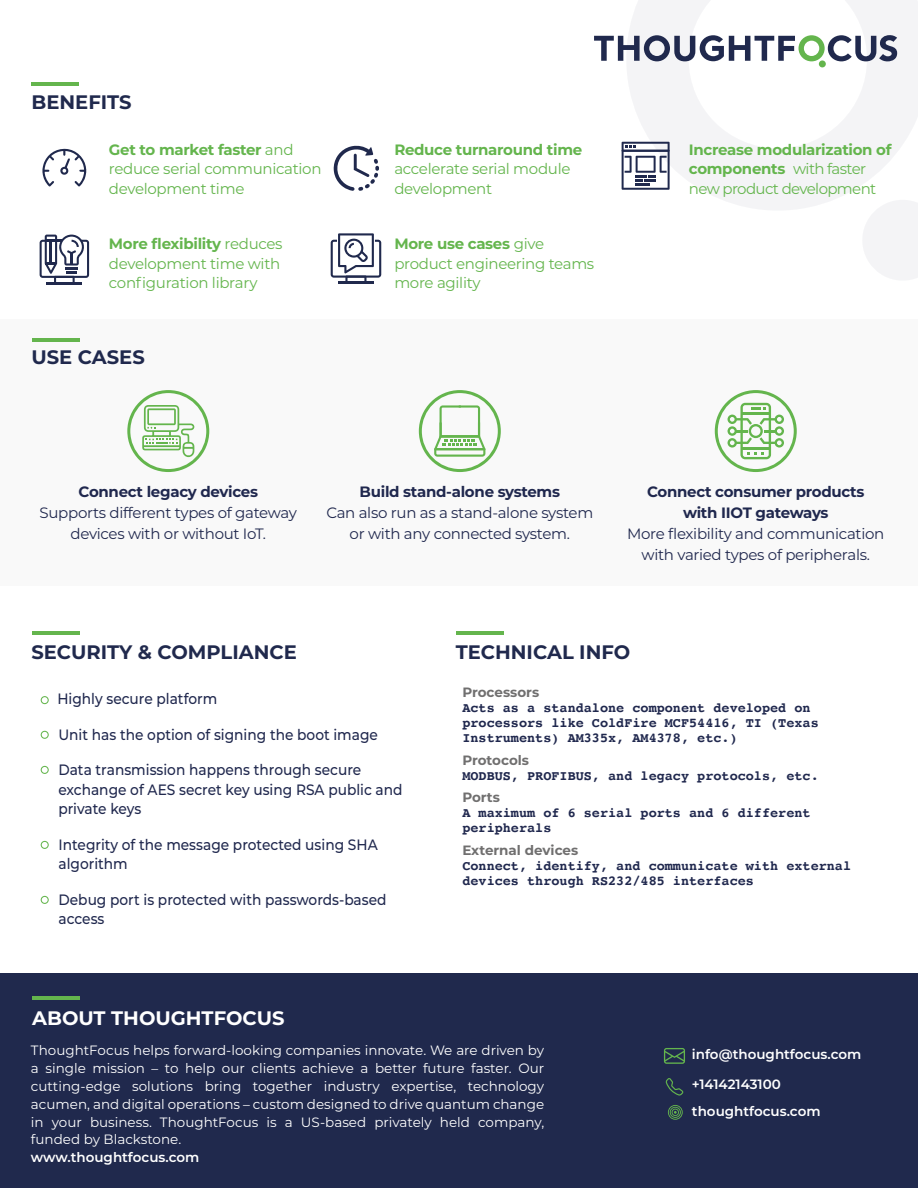
<style>
.page{position:relative;width:918px;height:1188px;background:#fff}
.page>*{position:absolute;margin:0;border:0;box-sizing:border-box;transform-origin:0 0}
.t1{font:700 19.5px "Montserrat";color:#20294d}
.t2{font:700 19.5px "Montserrat";color:#fff}
.t3{font:500 15px/19.5px "Montserrat";color:#20284e;scale:.92 1}
.t4{font:15px/19.5px "Montserrat";letter-spacing:-.02em;color:#64b54d}
.t5{font:15px/21px "Montserrat";letter-spacing:-.02em;color:#20284e;text-align:center}
.t6{font:700 15px/19.5px "Montserrat";letter-spacing:-.02em;color:#64b54d}
.t7{font:700 15px/21px "Montserrat";letter-spacing:-.02em;color:#20284e;text-align:center}
.t8{font:13.5px/18px "Montserrat";color:#fff;text-align:justify}
.t9{font:700 13.5px/15px "Courier";color:#20284e}
.t10{font:600 13.5px "Montserrat";color:#fff}
.t11{font:700 13.5px "Montserrat";color:#706f6f}
.s1{font-weight:700}
.s2{font-weight:400}
</style>
<div class="page">
<svg style="left:626px;top:0;width:292px;height:210px;fill:#f4f4f6"></svg>
<svg style="left:862px;top:200px;width:56px;height:80px"></svg>
<hr style="left:456px;top:631px;width:48px;height:4px;background:#64b54d">
<hr style="left:32px;top:631px;width:48px;height:4px;background:#64b54d">
<hr style="left:32px;top:83px;width:47px;height:3px;background:#64b54d">
<div style="left:819px;top:60px;width:7px;height:7px;background:#64b54d;border-radius:50%"></div>
<svg style="left:594px;top:35px;width:303px;height:26px"></svg>
<div style="left:0;top:974px;width:918px;height:214px;background:#20294d"></div>
<div style="left:0;top:319px;width:918px;height:267px;background:#f9f9f9"></div>
<hr style="left:32px;top:338px;width:48px;height:3px;background:#64b54d">
<hr style="left:32px;top:997px;width:48px;height:3px;background:#64b54d">
<svg style="left:666px;top:1078px;width:18px;height:18px"></svg>
<svg style="left:668px;top:1105px;width:15px;height:15px"></svg>
<svg style="left:664px;top:1048px;width:21px;height:16px"></svg>
<svg style="left:334px;top:145px;width:45px;height:46px"></svg>
<svg style="left:42px;top:148px;width:44px;height:39px"></svg>
<svg style="left:40px;top:235px;width:49px;height:49px"></svg>
<svg style="left:622px;top:142px;width:48px;height:48px"></svg>
<svg style="left:331px;top:233px;width:50px;height:51px"></svg>
<svg style="left:127px;top:390px;width:82px;height:82px"></svg>
<svg style="left:419px;top:390px;width:82px;height:82px"></svg>
<svg style="left:715px;top:390px;width:82px;height:82px"></svg>
<svg style="left:41px;top:696px;width:8px;height:8px"></svg>
<svg style="left:41px;top:841px;width:8px;height:8px"></svg>
<svg style="left:41px;top:896px;width:8px;height:8px"></svg>
<svg style="left:41px;top:731px;width:8px;height:8px"></svg>
<svg style="left:41px;top:766px;width:8px;height:8px"></svg>
<h1 class="t1" style="left:32px;top:88px;width:102px">BENEFITS</h1>
<p class="t4" style="left:109px;top:139px;width:214px"><span class="s1">Get to market faster</span> and reduce serial communication development time</p>
<p class="t4" style="left:109px;top:234px;width:175px"><span class="s1">More flexibility</span> reduces development time with configuration library</p>
<h1 class="t1" style="left:32px;top:343px;width:115px">USE CASES</h1>
<p class="t6" style="left:394px;top:139px;width:190px">Reduce turnaround time</p>
<p class="t4" style="left:394px;top:158px;width:178px">accelerate serial module development</p>
<p class="t4" style="left:394px;top:234px;width:201px"><span class="s1">More use cases</span> give product engineering teams more agility</p>
<p class="t6" style="left:689px;top:139px;width:204px">Increase modularization of components <span class="s2">with faster new product development</span></p>
<p class="t7" style="left:79px;top:481px;width:181px">Connect legacy devices</p>
<p class="t5" style="left:40px;top:502px;width:259px">Supports different types of gateway devices with or without IoT.</p>
<p class="t7" style="left:360px;top:481px;width:202px">Build stand-alone systems</p>
<p class="t5" style="left:326px;top:502px;width:268px">Can also run as a stand-alone system or with any connected system.</p>
<p class="t7" style="left:647px;top:481px;width:219px">Connect consumer products with IIOT gateways</p>
<p class="t5" style="left:627px;top:523px;width:259px">More flexibility and communication with varied types of peripherals.</p>
<h1 class="t1" style="left:32px;top:638px;width:267px">SECURITY &amp; COMPLIANCE</h1>
<h1 class="t1" style="left:456px;top:638px;width:176px">TECHNICAL INFO</h1>
<p class="t3" style="left:57px;top:688px;width:175px">Highly secure platform</p>
<p class="t3" style="left:58px;top:724px;width:349px">Unit has the option of signing the boot image</p>
<p class="t3" style="left:58px;top:759px;width:376px">Data transmission happens through secure exchange of AES secret key using RSA public and private keys</p>
<p class="t3" style="left:59px;top:834px;width:348px">Integrity of the message protected using SHA algorithm</p>
<p class="t3" style="left:59px;top:889px;width:358px">Debug port is protected with passwords-based access</p>
<p class="t11" style="left:462px;top:683px;width:78px">Processors</p>
<p class="t9" style="left:462px;top:700px;width:358px">Acts as a standalone component developed on processors like ColdFire MCF54416, TI (Texas<br>Instruments) AM335x, AM4378, etc.)</p>
<p class="t11" style="left:462px;top:750px;width:68px">Protocols</p>
<p class="t9" style="left:462px;top:767px;width:358px">MODBUS, PROFIBUS, and legacy protocols, etc.</p>
<p class="t11" style="left:462px;top:788px;width:39px">Ports</p>
<p class="t9" style="left:462px;top:805px;width:350px">A maximum of 6 serial ports and 6 different peripherals</p>
<p class="t11" style="left:462px;top:840px;width:117px">External devices</p>
<p class="t9" style="left:462px;top:857px;width:390px">Connect, identify, and communicate with external devices through RS232/485 interfaces</p>
<h1 class="t2" style="left:32px;top:1004px;width:254px">ABOUT THOUGHTFOCUS</h1>
<p class="t8" style="left:31px;top:1040px;width:515px">ThoughtFocus helps forward-looking companies innovate. We are driven by a single mission – to help our clients achieve a better future faster. Our cutting-edge solutions bring together industry expertise, technology acumen, and digital operations – custom designed to drive quantum change in your business. ThoughtFocus is a US-based privately held company, funded by Blackstone.</p>
<p class="t10" style="left:31px;top:1148px;width:170px">www.thoughtfocus.com</p>
<p class="t10" style="left:692px;top:1045px;width:171px">info@thoughtfocus.com</p>
<p class="t10" style="left:692px;top:1075px;width:91px">+14142143100</p>
<p class="t10" style="left:692px;top:1102px;width:130px">thoughtfocus.com</p>
</div>
